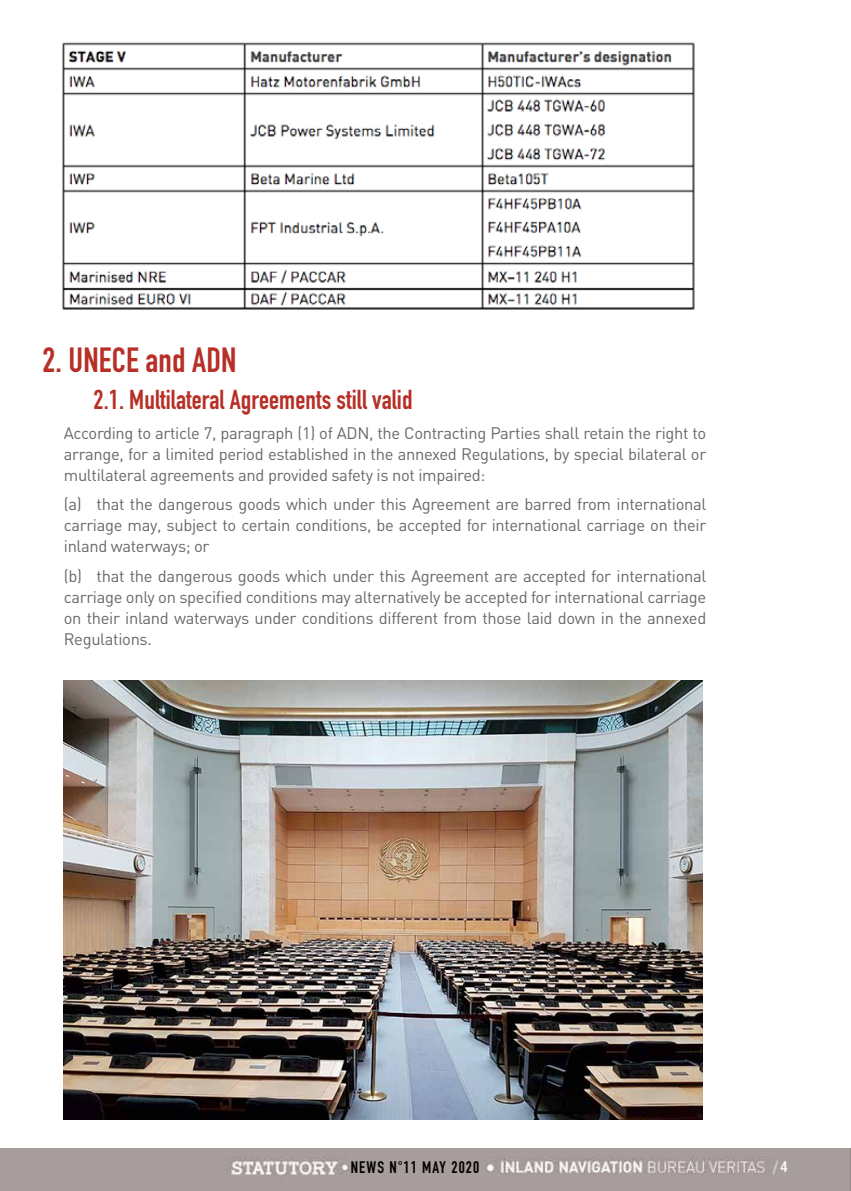
<style>
.page{position:relative;width:851px;height:1191px;background:#fff}
.page>*{position:absolute;margin:0;border:0;box-sizing:border-box;transform-origin:0 0}
.t1{font:34.5px "DIN Engschrift";letter-spacing:.005em;color:#b72f26}
.t2{font:27px "DIN Engschrift";letter-spacing:.005em;color:#b72f26}
.t3{font:16.5px/21px "DIN";letter-spacing:-.02em;color:#676968;text-align:justify}
.t4{font:16.5px "DIN Engschrift";letter-spacing:.07em;color:#000}
.t5{font:500 condensed 15px "Helvetica Neue";color:#fff}
</style>
<div class="page">
<div style="left:0;top:1148px;width:850px;height:43px;background:#a79d9c"></div>
<img style="left:226px;top:1157px;width:552px;height:18px">
<img style="left:62px;top:42px;width:633px;height:268px">
<img style="left:64px;top:680px;width:638px;height:439px">
<h1 class="t1" style="left:43px;top:340px;width:195px">2. UNECE and ADN</h1>
<h2 class="t2" style="left:94px;top:384px;width:320px">2.1. Multilateral Agreements still valid</h2>
<p class="t3" style="left:64px;top:422px;width:644px">According to article 7, paragraph (1) of ADN, the Contracting Parties shall retain the right to arrange, for a limited period established in the annexed Regulations, by special bilateral or multilateral agreements and provided safety is not impaired:</p>
<p class="t3" style="left:64px;top:493px;width:644px">(a) that the dangerous goods which under this Agreement are barred from international carriage may, subject to certain conditions, be accepted for international carriage on their inland waterways; or</p>
<p class="t3" style="left:64px;top:565px;width:644px">(b) that the dangerous goods which under this Agreement are accepted for international carriage only on specified conditions may alternatively be accepted for international carriage on their inland waterways under conditions different from those laid down in the annexed Regulations.</p>
<p class="t4" style="left:350px;top:1157px;width:130px">NEWS N°11 MAY 2020</p>
<p class="t5" style="left:780px;top:1157px;width:9px">4</p>
</div>
